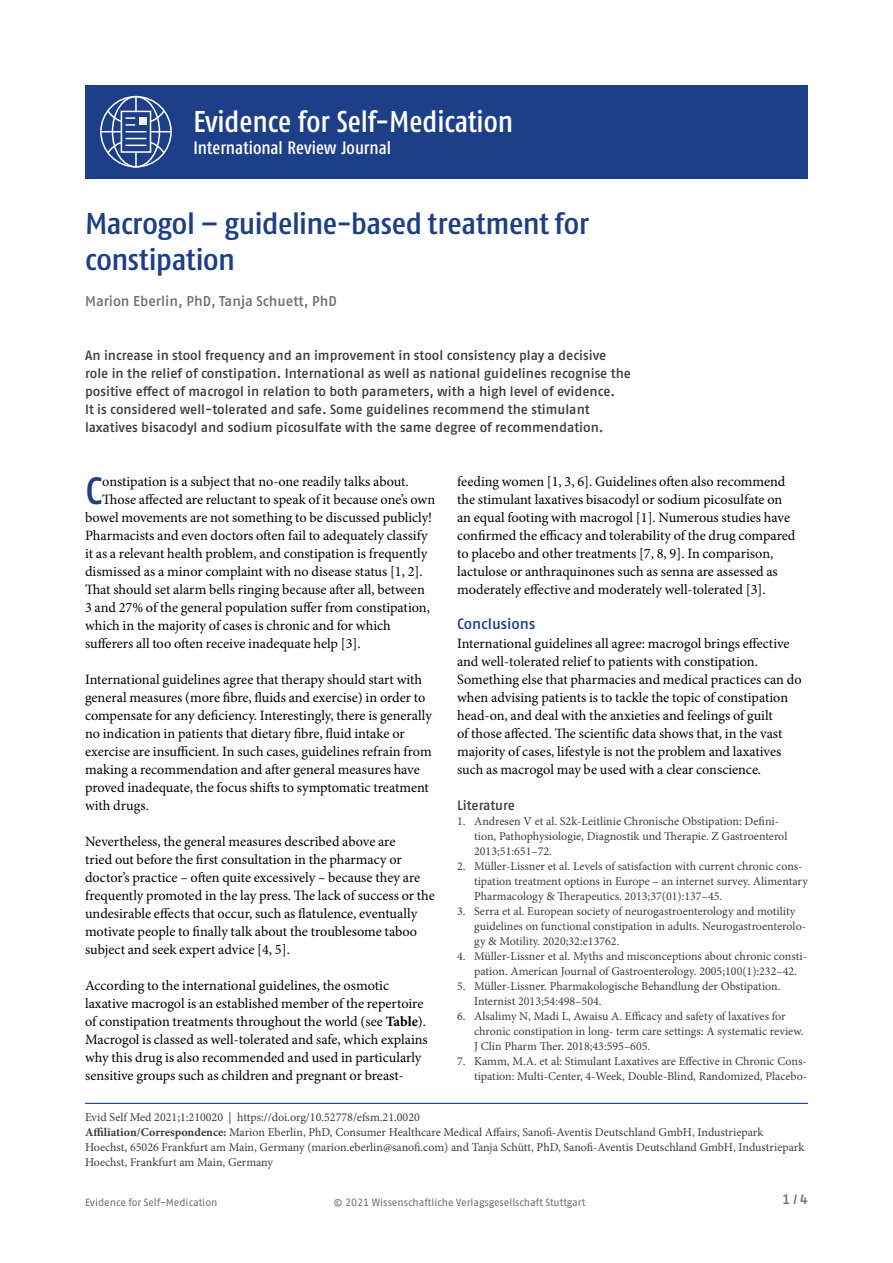
<style>
.page{position:relative;width:893px;height:1263px;background:#fff}
.page>*{position:absolute;margin:0;border:0;box-sizing:border-box;transform-origin:0 0}
.t1{font:500 37.8px "Fago Pro";color:#1d3f87}
.t2{font:500 condensed 30px/36px "Fago Pro";letter-spacing:-.01em;color:#1d3f87;scale:1.1 1}
.t3{font:500 condensed 30px "Fago Pro";color:#fff}
.t4{font:500 condensed 18px "Fago Pro";color:#fff}
.t5{font:500 15px "Fago Pro";color:#1d3f87}
.t6{font:14.25px/18px "Minion Pro";color:#000}
.t7{font:500 14.25px "Fago Pro";color:#706f6f}
.t8{font:500 13.5px/18px "Fago Pro";color:#3c3c3b}
.t9{font:500 13.5px "Fago Pro";color:#706f6f}
.t10{font:12px/15px "Minion Pro";color:#3c3c3b}
.t11{font:10.5px "Fago Pro";letter-spacing:-.005em;color:#706f6f}
.s1{font-weight:700}
</style>
<div class="page">
<div style="left:85px;top:85px;width:723px;height:94px;background:#1d3f87"></div>
<div style="left:100px;top:96px;width:72px;height:72px;border:2px solid #fff;border-radius:50%"></div>
<div style="left:112px;top:96px;width:48px;height:72px;border:2px solid #fff;border-radius:50%"></div>
<hr style="left:100px;top:131px;width:71px;height:1px;background:#fff">
<hr style="left:135px;top:96px;width:2px;height:72px;background:#fff">
<svg style="left:121px;top:132px;width:30px;height:6px"></svg>
<svg style="left:106px;top:138px;width:60px;height:17px"></svg>
<svg style="left:106px;top:109px;width:60px;height:23px"></svg>
<hr style="left:85px;top:1103px;width:723px;height:1px;background:#1d3f87">
<h2 class="t3" style="left:193px;top:103px;width:321px">Evidence for Self-Medication</h2>
<p class="t4" style="left:193px;top:137px;width:199px">International Review Journal</p>
<h2 class="t2" style="left:85px;top:206px;width:460px">Macrogol – guideline-based treatment for constipation</h2>
<p class="t7" style="left:85px;top:292px;width:253px">Marion Eberlin, PhD, Tanja Schuett, PhD</p>
<p class="t8" style="left:85px;top:346px;width:547px">An increase in stool frequency and an improvement in stool consistency play a decisive role in the relief of constipation. International as well as national guidelines recognise the positive effect of macrogol in relation to both parameters, with a high level of evidence.<br>It is considered well-tolerated and safe. Some guidelines recommend the stimulant laxatives bisacodyl and sodium picosulfate with the same degree of recommendation.</p>
<h1 class="t1" style="left:85px;top:468px;width:19px">C</h1>
<p class="t6" style="left:102px;top:473px;width:308px">onstipation is a subject that no-one readily talks about.</p>
<p class="t6" style="left:102px;top:491px;width:334px">Those affected are reluctant to speak of it because one’s own</p>
<p class="t6" style="left:85px;top:509px;width:349px">bowel movements are not something to be discussed publicly!</p>
<p class="t6" style="left:85px;top:527px;width:344px">Pharmacists and even doctors often fail to adequately classify</p>
<p class="t6" style="left:85px;top:545px;width:344px">it as a relevant health problem, and constipation is frequently</p>
<p class="t6" style="left:85px;top:563px;width:339px">dismissed as a minor complaint with no disease status [1, 2].</p>
<p class="t6" style="left:85px;top:581px;width:341px">That should set alarm bells ringing because after all, between</p>
<p class="t6" style="left:85px;top:599px;width:346px">3 and 27% of the general population suffer from constipation,</p>
<p class="t6" style="left:85px;top:617px;width:307px">which in the majority of cases is chronic and for which</p>
<p class="t6" style="left:85px;top:634px;width:277px">sufferers all too often receive inadequate help [3].</p>
<p class="t6" style="left:85px;top:670px;width:348px">International guidelines agree that therapy should start with general measures (more fibre, fluids and exercise) in order to compensate for any deficiency. Interestingly, there is generally no indication in patients that dietary fibre, fluid intake or exercise are insufficient. In such cases, guidelines refrain from making a recommendation and after general measures have proved inadequate, the focus shifts to symptomatic treatment with drugs.</p>
<p class="t6" style="left:85px;top:832px;width:351px">Nevertheless, the general measures described above are<br>tried out before the first consultation in the pharmacy or doctor’s practice – often quite excessively – because they are frequently promoted in the lay press. The lack of success or the undesirable effects that occur, such as flatulence, eventually motivate people to finally talk about the troublesome taboo subject and seek expert advice [4, 5].</p>
<p class="t6" style="left:85px;top:976px;width:344px">According to the international guidelines, the osmotic laxative macrogol is an established member of the repertoire of constipation treatments throughout the world (see <span class="s1">Table</span>).<br>Macrogol is classed as well-tolerated and safe, which explains why this drug is also recommended and used in particularly sensitive groups such as children and pregnant or breast-</p>
<p class="t6" style="left:457px;top:472px;width:340px">feeding women [1, 3, 6]. Guidelines often also recommend the stimulant laxatives bisacodyl or sodium picosulfate on an equal footing with macrogol [1]. Numerous studies have confirmed the efficacy and tolerability of the drug compared to placebo and other treatments [7, 8, 9]. In comparison, lactulose or anthraquinones such as senna are assessed as moderately effective and moderately well-tolerated [3].</p>
<p class="t5" style="left:457px;top:615px;width:80px">Conclusions</p>
<p class="t6" style="left:457px;top:635px;width:346px">International guidelines all agree: macrogol brings effective and well-tolerated relief to patients with constipation.<br>Something else that pharmacies and medical practices can do when advising patients is to tackle the topic of constipation head-on, and deal with the anxieties and feelings of guilt<br>of those affected. The scientific data shows that, in the vast majority of cases, lifestyle is not the problem and laxatives such as macrogol may be used with a clear conscience.</p>
<p class="t8" style="left:457px;top:796px;width:59px">Literature</p>
<p class="t10" style="left:474px;top:814px;width:315px;text-indent:-17px">1. Andresen V et al. S2k-Leitlinie Chronische Obstipation: Defini&shy;tion, Pathophysiologie, Diagnostik und Therapie. Z Gastroenterol<br>2013;51:651–72.</p>
<p class="t10" style="left:474px;top:859px;width:335px;text-indent:-17px">2. Müller-Lissner et al. Levels of satisfaction with current chronic cons&shy;tipation treatment options in Europe – an internet survey. Alimentary<br>Pharmacology &amp; Therapeutics. 2013;37(01):137–45.</p>
<p class="t10" style="left:474px;top:904px;width:333px;text-indent:-17px">3. Serra et al. European society of neurogastroenterology and motility guidelines on functional constipation in adults. Neurogastroenterolo&shy;gy &amp; Motility. 2020;32:e13762.</p>
<p class="t10" style="left:457px;top:949px;width:351px;text-align:center">4. Müller-Lissner et al. Myths and misconceptions about chronic consti&shy;pation. American Journal of Gastroenterology. 2005;100(1):232–42.</p>
<p class="t10" style="left:474px;top:979px;width:308px;text-indent:-17px">5. Müller-Lissner. Pharmakologische Behandlung der Obstipation.<br>Internist 2013;54:498–504.</p>
<p class="t10" style="left:474px;top:1009px;width:331px;text-indent:-17px">6. Alsalimy N, Madi L, Awaisu A. Efficacy and safety of laxatives for chronic constipation in long- term care settings: A systematic review.<br>J Clin Pharm Ther. 2018;43:595–605.</p>
<p class="t10" style="left:457px;top:1054px;width:352px;text-align:right">7. Kamm, M.A. et al: Stimulant Laxatives are Effective in Chronic Cons&shy;tipation: Multi-Center, 4-Week, Double-Blind, Randomized, Placebo-</p>
<p class="t10" style="left:85px;top:1110px;width:721px">Evid Self Med 2021;1:210020 | https://doi.org/10.52778/efsm.21.0020<br><span class="s1">Affiliation/Correspondence:</span> Marion Eberlin, PhD, Consumer Healthcare Medical Affairs, Sanofi-Aventis Deutschland GmbH, Industriepark Hoechst, 65026 Frankfurt am Main, Germany (marion.eberlin@sanofi.com) and Tanja Schütt, PhD, Sanofi-Aventis Deutschland GmbH, Industriepark Hoechst, Frankfurt am Main, Germany</p>
<p class="t11" style="left:85px;top:1196px;width:134px">Evidence for Self-Medication</p>
<p class="t11" style="left:334px;top:1196px;width:253px">© 2021 Wissenschaftliche Verlagsgesellschaft Stuttgart</p>
<p class="t9" style="left:782px;top:1191px;width:27px">1 / 4</p>
</div>
